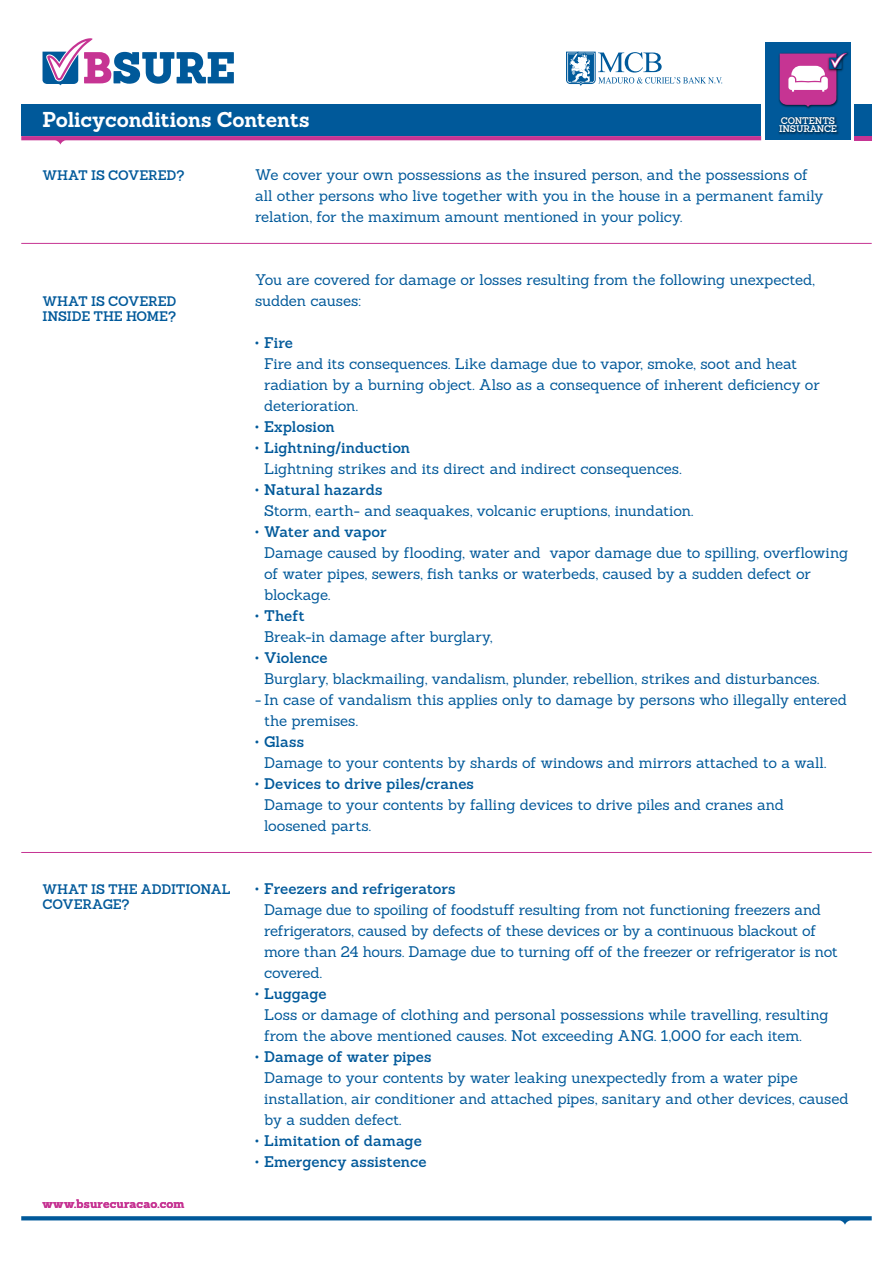
<style>
.page{position:relative;width:893px;height:1263px;background:#fff}
.page>*{position:absolute;margin:0;border:0;box-sizing:border-box;transform-origin:0 0}
.t1{font:700 21px "Sanchez";letter-spacing:-.01em;color:#fff}
.t2{font:15px/21px "Sanchez";letter-spacing:-.01em;color:#00599a}
.t3{font:600 15px "Sanchez";letter-spacing:.005em;color:#00599a}
.t4{font:600 13.5px/15px "Sanchez";letter-spacing:-.005em;color:#00599a}
.t5{font:700 12px "Sanchez";letter-spacing:.015em;color:#c63493}
.t6{font:600 9.45px/8.9px "Sanchez";letter-spacing:-.02em;color:#fff}
</style>
<div class="page">
<svg style="left:21px;top:1216px;width:851px;height:9px"></svg>
<svg style="left:21px;top:136px;width:740px;height:9px"></svg>
<hr style="left:21px;top:243px;width:851px;height:1px;background:#c63493">
<hr style="left:21px;top:852px;width:851px;height:1px;background:#c63493">
<div style="left:21px;top:105px;width:740px;height:31px;background:#00599a"></div>
<div style="left:855px;top:105px;width:17px;height:31px;background:#00599a"></div>
<hr style="left:855px;top:136px;width:17px;height:4px;background:#c63493">
<div style="left:765px;top:43px;width:85px;height:97px;background:#00599a"></div>
<img style="left:779px;top:53px;width:33px;height:56px">
<img style="left:778px;top:116px;width:61px;height:19px">
<svg style="left:780px;top:53px;width:67px;height:54px;background:#a967a7"></svg>
<svg style="left:43px;top:38px;width:191px;height:47px"></svg>
<svg style="left:566px;top:52px;width:156px;height:34px"></svg>
<h1 class="t1" style="left:43px;top:105px;width:269px">Policyconditions Contents</h1>
<p class="t6" style="left:779px;top:116px;width:59px">CONTENTS<br>INSURANCE</p>
<p class="t4" style="left:43px;top:168px;width:143px">What is covered?</p>
<p class="t4" style="left:43px;top:294px;width:136px">What is covered inside the home?</p>
<p class="t4" style="left:43px;top:882px;width:185px">What is the additional coverage?</p>
<p class="t5" style="left:43px;top:1195px;width:144px">www.bsurecuracao.com</p>
<p class="t2" style="left:255px;top:164px;width:570px">We cover your own possessions as the insured person, and the possessions of all other persons who live together with you in the house in a permanent family relation, for the maximum amount mentioned in your policy.</p>
<p class="t2" style="left:255px;top:269px;width:561px">You are covered for damage or losses resulting from the following unexpected, sudden causes:</p>
<p class="t3" style="left:255px;top:333px;width:39px">• Fire</p>
<p class="t2" style="left:264px;top:353px;width:557px">Fire and its consequences. Like damage due to vapor, smoke, soot and heat radiation by a burning object. Also as a consequence of inherent deficiency or deterioration.</p>
<p class="t3" style="left:255px;top:417px;width:81px">• Explosion</p>
<p class="t3" style="left:255px;top:438px;width:157px">• Lightning/induction</p>
<p class="t2" style="left:264px;top:458px;width:419px">Lightning strikes and its direct and indirect consequences.</p>
<p class="t3" style="left:255px;top:480px;width:129px">• Natural hazards</p>
<p class="t2" style="left:264px;top:500px;width:431px">Storm, earth- and seaquakes, volcanic eruptions, inundation.</p>
<p class="t3" style="left:255px;top:522px;width:133px">• Water and vapor</p>
<p class="t2" style="left:264px;top:542px;width:585px">Damage caused by flooding, water and vapor damage due to spilling, overflowing of water pipes, sewers, fish tanks or waterbeds, caused by a sudden defect or blockage.</p>
<p class="t3" style="left:255px;top:606px;width:51px">• Theft</p>
<p class="t2" style="left:264px;top:626px;width:230px">Break-in damage after burglary,</p>
<p class="t3" style="left:255px;top:648px;width:74px">• Violence</p>
<p class="t2" style="left:264px;top:668px;width:557px">Burglary, blackmailing, vandalism, plunder, rebellion, strikes and disturbances.</p>
<p class="t2" style="left:264px;top:689px;width:584px;text-indent:-9px">- In case of vandalism this applies only to damage by persons who illegally entered the premises.</p>
<p class="t3" style="left:255px;top:732px;width:50px">• Glass</p>
<p class="t2" style="left:264px;top:752px;width:564px">Damage to your contents by shards of windows and mirrors attached to a wall.</p>
<p class="t3" style="left:255px;top:774px;width:220px">• Devices to drive piles/cranes</p>
<p class="t2" style="left:264px;top:794px;width:521px">Damage to your contents by falling devices to drive piles and cranes and loosened parts.</p>
<p class="t3" style="left:255px;top:879px;width:202px">• Freezers and refrigerators</p>
<p class="t2" style="left:264px;top:899px;width:575px">Damage due to spoiling of foodstuff resulting from not functioning freezers and refrigerators, caused by defects of these devices or by a continuous blackout of more than 24 hours. Damage due to turning off of the freezer or refrigerator is not covered.</p>
<p class="t3" style="left:255px;top:984px;width:73px">• Luggage</p>
<p class="t2" style="left:264px;top:1004px;width:566px">Loss or damage of clothing and personal possessions while travelling, resulting from the above mentioned causes. Not exceeding ANG. 1,000 for each item.</p>
<p class="t3" style="left:255px;top:1047px;width:178px">• Damage of water pipes</p>
<p class="t2" style="left:264px;top:1067px;width:586px">Damage to your contents by water leaking unexpectedly from a water pipe installation, air conditioner and attached pipes, sanitary and other devices, caused by a sudden defect.</p>
<p class="t3" style="left:255px;top:1131px;width:168px">• Limitation of damage</p>
<p class="t3" style="left:255px;top:1152px;width:173px">• Emergency assistence</p>
</div>
